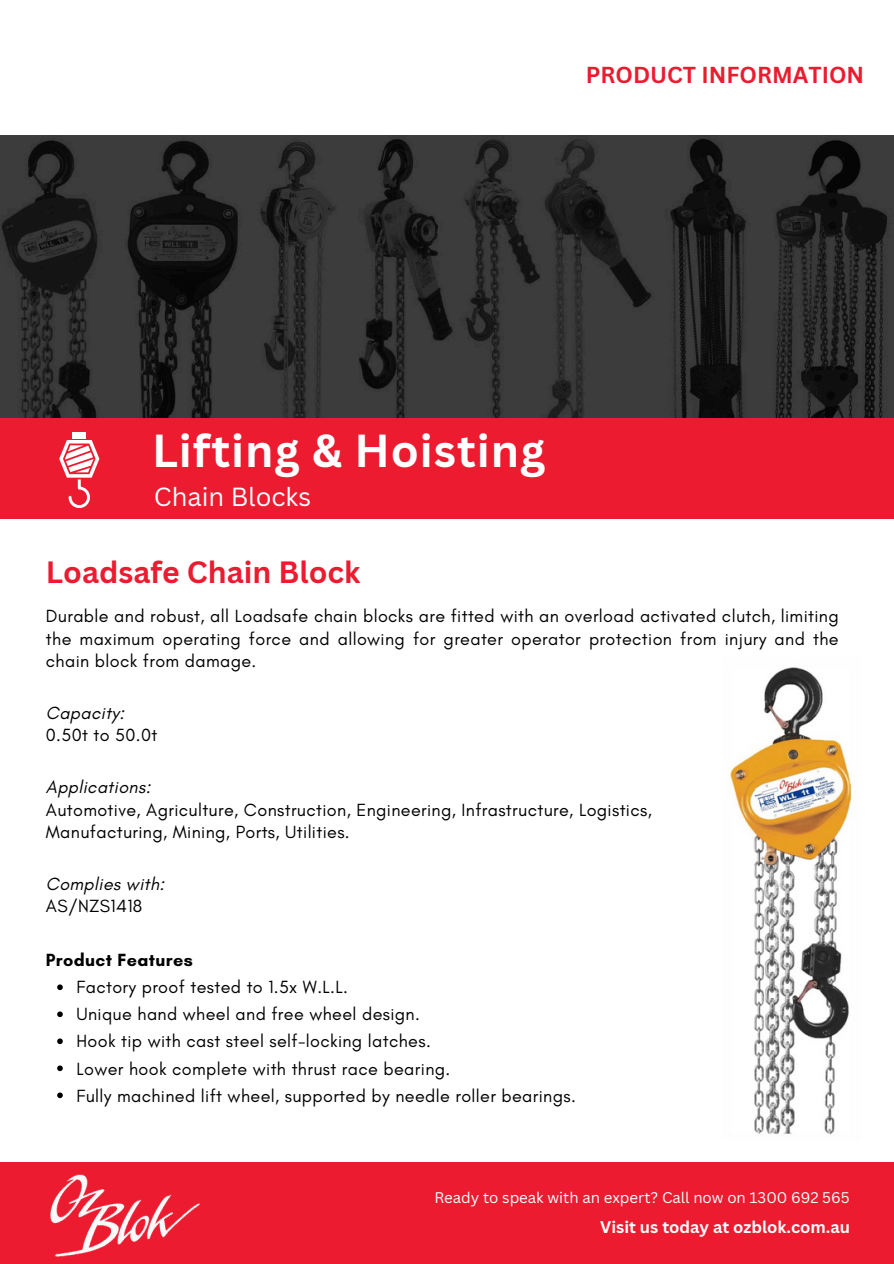
<style>
.page{position:relative;width:894px;height:1264px;background:#fff}
.page>*{position:absolute;margin:0;border:0;box-sizing:border-box;transform-origin:0 0}
.t1{font:700 45px "Canva Sans";letter-spacing:.02em;color:#fff}
.t2{font:700 30px "Canva Sans";color:#ec1b30}
.t3{font:25.5px "Canva Sans";color:#fff}
.t4{font:700 22.5px "Canva Sans";color:#ec1b30}
.t5{font:18px/22.5px "Glacial Indifference";letter-spacing:.02em;color:#000}
.t6{font:italic 18px/22.5px "Glacial Indifference";letter-spacing:.02em;color:#000}
.t7{font:700 18px "Glacial Indifference";letter-spacing:.02em;color:#000}
.t8{font:700 16.5px "Canva Sans";color:#fff}
.t9{font:15px "Canva Sans";color:#fff}
.s1{font-style:italic}
.s2{font-style:normal}
</style>
<div class="page">
<div style="left:0;top:417px;width:893px;height:101px;background:#ec1b30"></div>
<div style="left:0;top:1162px;width:893px;height:101px;background:#ec1b30"></div>
<svg style="left:59px;top:432px;width:41px;height:76px"></svg>
<img style="left:50px;top:1174px;width:150px;height:83px">
<img style="left:0;top:136px;width:893px;height:281px">
<img style="left:730px;top:667px;width:122px;height:468px">
<svg style="left:57px;top:984px;width:6px;height:6px"></svg>
<svg style="left:57px;top:1011px;width:6px;height:6px"></svg>
<svg style="left:57px;top:1038px;width:6px;height:6px"></svg>
<svg style="left:57px;top:1065px;width:6px;height:6px"></svg>
<svg style="left:57px;top:1092px;width:6px;height:6px"></svg>
<p class="t4" style="left:585px;top:59px;width:280px">PRODUCT INFORMATION</p>
<p class="t1" style="left:152px;top:419px;width:395px">Lifting &amp; Hoisting</p>
<p class="t3" style="left:154px;top:478px;width:159px">Chain Blocks</p>
<p class="t2" style="left:46px;top:551px;width:316px">Loadsafe Chain Block</p>
<h1 class="t5" style="left:46px;top:604px;width:794px;text-align:justify">Durable and robust, all Loadsafe chain blocks are fitted with an overload activated clutch, limiting the maximum operating force and allowing for greater operator protection from injury and the chain block from damage.</h1>
<h3 class="t5" style="left:46px;top:701px;width:113px"><span class="s1">Capacity:<br></span>0.50t to 50.0t</h3>
<h2 class="t5" style="left:46px;top:775px;width:607px"><span class="s1">Applications:<br></span>Automotive, Agriculture, Construction, Engineering, Infrastructure, Logistics,<br>Manufacturing, Mining, Ports, Utilities.</h2>
<h6 class="t6" style="left:46px;top:872px;width:120px">Complies with:<br><span class="s2">AS/NZS1418</span></h6>
<h6 class="t7" style="left:46px;top:949px;width:148px">Product Features</h6>
<h6 class="t5" style="left:76px;top:975px;width:273px">Factory proof tested to 1.5x W.L.L.</h6>
<h6 class="t5" style="left:76px;top:1002px;width:345px">Unique hand wheel and free wheel design.</h6>
<h5 class="t5" style="left:76px;top:1029px;width:356px">Hook tip with cast steel self-locking latches.</h5>
<p class="t5" style="left:76px;top:1056px;width:375px">Lower hook complete with thrust race bearing.</p>
<p class="t5" style="left:76px;top:1083px;width:501px">Fully machined lift wheel, supported by needle roller bearings.</p>
<p class="t9" style="left:434px;top:1187px;width:416px">Ready to speak with an expert? Call now on 1300 692 565</p>
<p class="t8" style="left:600px;top:1215px;width:251px">Visit us today at ozblok.com.au</p>
</div>
